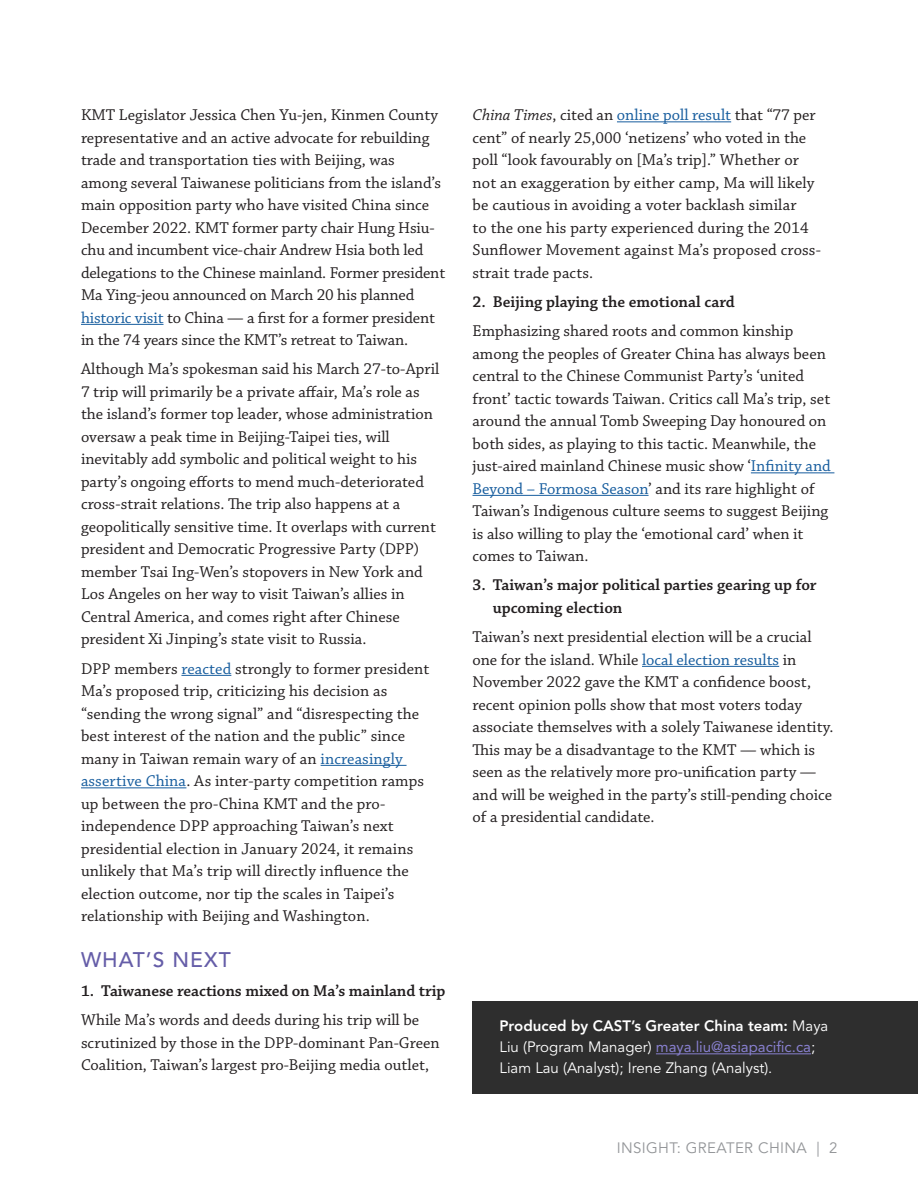
<style>
.page{position:relative;width:918px;height:1188px;background:#fff}
.page>*{position:absolute;margin:0;border:0;box-sizing:border-box;transform-origin:0 0}
.t1{font:500 21px "Avenir LT Std";letter-spacing:.05em;color:#655da8}
.Body{font:16.5px/22.5px "Chaparral Pro";color:#231f20}
.t2{font:600 16.5px/22.5px "Chaparral Pro";color:#231f20}
.Produced_By{font:15px/21px "Avenir LT Std";color:#fff}
.t3{font:15px "Avenir LT Std";letter-spacing:.025em;color:#939598}
.s1{color:#175d9e}
.s2{font-style:italic}
.s3{font-weight:800}
.s4{color:#8880cf}
</style>
<div class="page">
<div style="left:472px;top:1001px;width:446px;height:93px;background:#2e2e2e"></div>
<hr style="left:656px;top:1053px;width:155px;height:1px;background:#8880cf">
<hr style="left:81px;top:324px;width:83px;height:1px;background:#175d9e">
<hr style="left:181px;top:675px;width:50px;height:1px;background:#175d9e">
<hr style="left:321px;top:765px;width:86px;height:1px;background:#175d9e">
<hr style="left:81px;top:787px;width:105px;height:1px;background:#175d9e">
<hr style="left:617px;top:121px;width:114px;height:1px;background:#175d9e">
<hr style="left:751px;top:472px;width:83px;height:1px;background:#175d9e">
<hr style="left:472px;top:495px;width:177px;height:1px;background:#175d9e">
<hr style="left:642px;top:666px;width:137px;height:1px;background:#175d9e">
<p class="Body" style="left:81px;top:104px;width:366px">KMT Legislator Jessica Chen Yu-jen, Kinmen County representative and an active advocate for rebuilding trade and transportation ties with Beijing, was<br>among several Taiwanese politicians from the island’s main opposition party who have visited China since December 2022. KMT former party chair Hung Hsiu&shy;chu and incumbent vice-chair Andrew Hsia both led delegations to the Chinese mainland. Former president Ma Ying-jeou announced on March 20 his planned <span class="s1">historic visit</span> to China — a first for a former president in the 74 years since the KMT’s retreat to Taiwan.</p>
<p class="Body" style="left:81px;top:359px;width:360px">Although Ma’s spokesman said his March 27-to-April 7 trip will primarily be a private affair, Ma’s role as the island’s former top leader, whose administration oversaw a peak time in Beijing-Taipei ties, will inevitably add symbolic and political weight to his party’s ongoing efforts to mend much-deteriorated cross-strait relations. The trip also happens at a geopolitically sensitive time. It overlaps with current president and Democratic Progressive Party (DPP) member Tsai Ing-Wen’s stopovers in New York and Los Angeles on her way to visit Taiwan’s allies in Central America, and comes right after Chinese president Xi Jinping’s state visit to Russia.</p>
<p class="Body" style="left:81px;top:658px;width:350px">DPP members <span class="s1">reacted</span> strongly to former president Ma’s proposed trip, criticizing his decision as “sending the wrong signal” and “disrespecting the best interest of the nation and the public” since many in Taiwan remain wary of an <span class="s1">increasingly assertive China</span>. As inter-party competition ramps up between the pro-China KMT and the pro&shy;independence DPP approaching Taiwan’s next presidential election in January 2024, it remains unlikely that Ma’s trip will directly influence the election outcome, nor tip the scales in Taipei’s relationship with Beijing and Washington.</p>
<h2 class="t1" style="left:81px;top:947px;width:151px">WHAT’S NEXT</h2>
<p class="t2" style="left:81px;top:980px;width:366px">1. Taiwanese reactions mixed on Ma’s mainland trip</p>
<p class="Body" style="left:81px;top:1009px;width:360px">While Ma’s words and deeds during his trip will be scrutinized by those in the DPP-dominant Pan-Green<br>Coalition, Taiwan’s largest pro-Beijing media outlet,</p>
<p class="Body" style="left:472px;top:104px;width:350px"><span class="s2">China Times</span>, cited an <span class="s1">online poll result</span> that “77 per cent” of nearly 25,000 ‘netizens’ who voted in the poll “look favourably on [Ma’s trip].” Whether or not an exaggeration by either camp, Ma will likely be cautious in avoiding a voter backlash similar<br>to the one his party experienced during the 2014<br>Sunflower Movement against Ma’s proposed cross&shy;strait trade pacts.</p>
<p class="t2" style="left:472px;top:291px;width:264px">2. Beijing playing the emotional card</p>
<p class="Body" style="left:472px;top:320px;width:360px">Emphasizing shared roots and common kinship among the peoples of Greater China has always been central to the Chinese Communist Party’s ‘united front’ tactic towards Taiwan. Critics call Ma’s trip, set around the annual Tomb Sweeping Day honoured on both sides, as playing to this tactic. Meanwhile, the just-aired mainland Chinese music show ‘<span class="s1">Infinity and Beyond – Formosa Season</span>’ and its rare highlight of Taiwan’s Indigenous culture seems to suggest Beijing is also willing to play the ‘emotional card’ when it comes to Taiwan.</p>
<p class="t2" style="left:493px;top:575px;width:325px;text-indent:-20px">3. Taiwan’s major political parties gearing up for upcoming election</p>
<p class="Body" style="left:472px;top:626px;width:362px">Taiwan’s next presidential election will be a crucial one for the island. While <span class="s1">local election results</span> in November 2022 gave the KMT a confidence boost, recent opinion polls show that most voters today associate themselves with a solely Taiwanese identity.<br>This may be a disadvantage to the KMT — which is seen as the relatively more pro-unification party — and will be weighed in the party’s still-pending choice of a presidential candidate.</p>
<p class="Produced_By" style="left:500px;top:1016px;width:330px"><span class="s3">Produced by CAST’s Greater China team:</span> Maya<br>Liu (Program Manager) <span class="s4">maya.liu@asiapacific.ca</span>;<br>Liam Lau (Analyst); Irene Zhang (Analyst).</p>
<p class="t3" style="left:617px;top:1139px;width:222px">INSIGHT: GREATER CHINA | 2</p>
</div>
